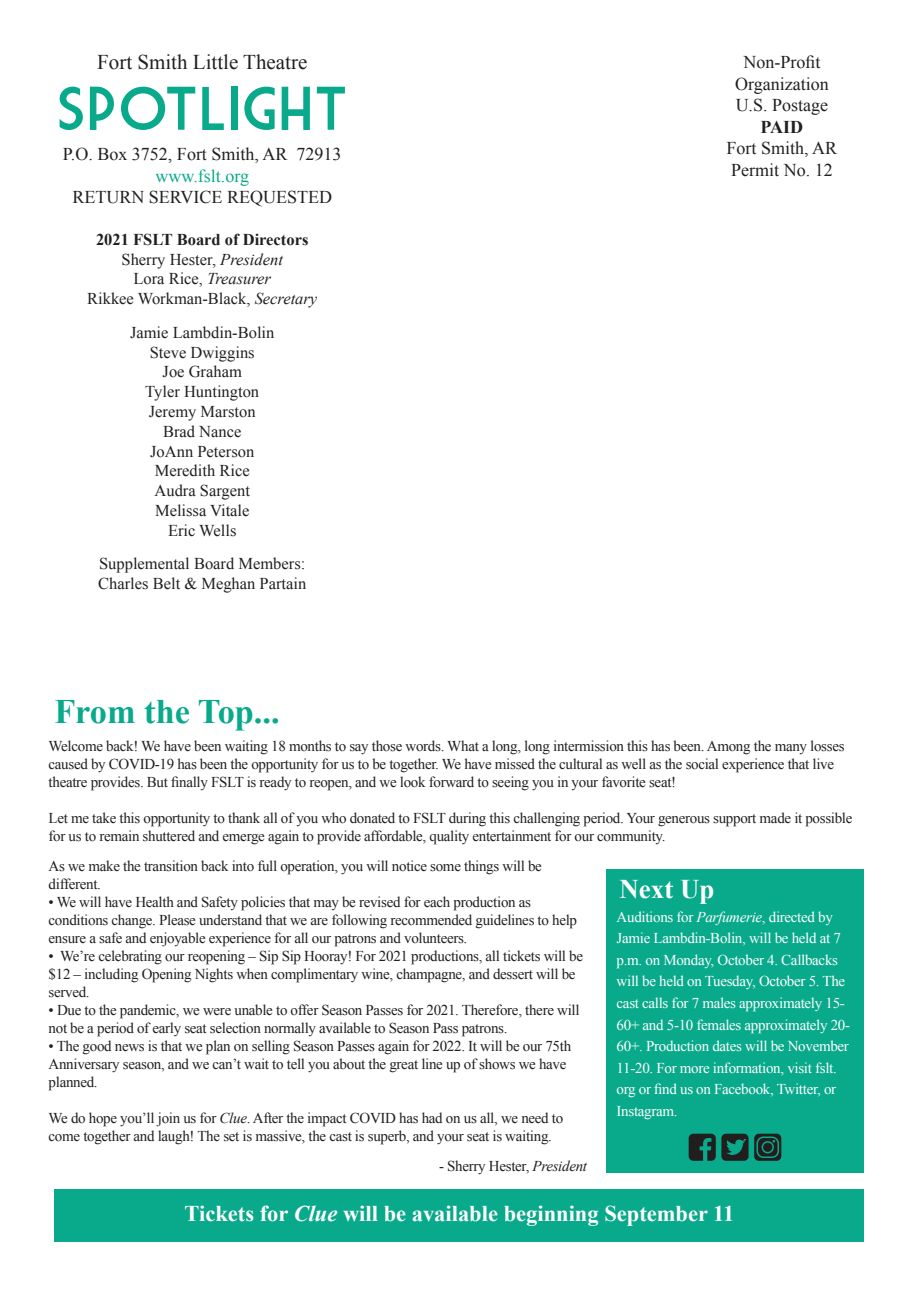
<style>
.page{position:relative;width:918px;height:1296px;background:#fff}
.page>*{position:absolute;margin:0;border:0;box-sizing:border-box;transform-origin:0 0}
.t1{font:59.85px "Market Deco";color:#09a98b}
.t2{font:700 34.35px "Times New Roman";color:#09a98b}
.t3{font:700 27px "Times New Roman";color:#fff}
.t4{font:700 22.5px "Times New Roman";color:#fff}
.t5{font:21px "Times New Roman";color:#231f20}
.t6{font:18px/21.6px "Times New Roman";color:#231f20;text-align:center}
.t7{font:18px "Times New Roman";color:#09a98b}
.t8{font:16.5px "Times New Roman";color:#231f20}
.t9{font:700 16.5px "Times New Roman";color:#231f20}
.t10{font:15px/18px "Times New Roman";letter-spacing:-.02em;color:#231f20}
.t11{font:15px/21.6px "Times New Roman";letter-spacing:-.02em;color:#fff}
.s1{font-style:italic}
.s2{font-weight:700}
</style>
<div class="page">
<div style="left:606px;top:869px;width:257px;height:304px;background:#09a98b"></div>
<div style="left:54px;top:1189px;width:810px;height:53px;background:#09a98b"></div>
<svg style="left:689px;top:1134px;width:92px;height:27px"></svg>
<p class="t5" style="left:97px;top:48px;width:212px">Fort Smith Little Theatre</p>
<p class="t1" style="left:56px;top:75px;width:294px">Spotlight</p>
<p class="t6" style="left:63px;top:143px;width:280px">P.O. Box 3752, Fort Smith, AR 72913</p>
<p class="t7" style="left:156px;top:164px;width:95px">www.fslt.org</p>
<p class="t6" style="left:72px;top:186px;width:261px">RETURN SERVICE REQUESTED</p>
<p class="t9" style="left:96px;top:228px;width:214px">2021 FSLT Board of Directors</p>
<p class="t8" style="left:122px;top:248px;width:163px">Sherry Hester, <span class="s1">President</span></p>
<p class="t8" style="left:133px;top:268px;width:139px">Lora Rice, <span class="s1">Treasurer</span></p>
<p class="t8" style="left:87px;top:288px;width:232px">Rikkee Workman-Black, <span class="s1">Secretary</span></p>
<p class="t8" style="left:130px;top:321px;width:146px">Jamie Lambdin-Bolin</p>
<p class="t8" style="left:150px;top:341px;width:106px">Steve Dwiggins</p>
<p class="t8" style="left:163px;top:361px;width:81px">Joe Graham</p>
<p class="t8" style="left:145px;top:381px;width:115px">Tyler Huntington</p>
<p class="t8" style="left:149px;top:400px;width:108px">Jeremy Marston</p>
<p class="t8" style="left:163px;top:420px;width:80px">Brad Nance</p>
<p class="t8" style="left:150px;top:440px;width:106px">JoAnn Peterson</p>
<p class="t8" style="left:155px;top:460px;width:96px">Meredith Rice</p>
<p class="t8" style="left:155px;top:480px;width:97px">Audra Sargent</p>
<p class="t8" style="left:155px;top:499px;width:96px">Melissa Vitale</p>
<p class="t8" style="left:168px;top:519px;width:70px">Eric Wells</p>
<p class="t8" style="left:99px;top:553px;width:208px">Supplemental Board Members:</p>
<p class="t8" style="left:98px;top:573px;width:210px">Charles Belt &amp; Meghan Partain</p>
<p class="t2" style="left:54px;top:688px;width:227px">From the Top...</p>
<p class="t6" style="left:727px;top:51px;width:112px">Non-Profit<br>Organization<br>U.S. Postage<br><span class="s2">PAID<br></span>Fort Smith, AR<br>Permit No. 12</p>
<p class="t10" style="left:49px;top:736px;width:797px">Welcome back! We have been waiting 18 months to say those words. What a long, long intermission this has been. Among the many losses caused by COVID-19 has been the opportunity for us to be together. We have missed the cultural as well as the social experience that live theatre provides. But finally FSLT is ready to reopen, and we look forward to seeing you in your favorite seat!</p>
<p class="t10" style="left:49px;top:808px;width:805px">Let me take this opportunity to thank all of you who donated to FSLT during this challenging period. Your generous support made it possible for us to remain shuttered and emerge again to provide affordable, quality entertainment for our community.</p>
<p class="t10" style="left:49px;top:856px;width:495px">As we make the transition back into full operation, you will notice some things will be different.</p>
<p class="t10" style="left:49px;top:892px;width:530px">• We will have Health and Safety policies that may be revised for each production as conditions change. Please understand that we are following recommended guidelines to help ensure a safe and enjoyable experience for all our patrons and volunteers.</p>
<p class="t10" style="left:49px;top:946px;width:536px">• We’re celebrating our reopening – Sip Sip Hooray! For 2021 productions, all tickets will be $12 – including Opening Nights when complimentary wine, champagne, and dessert will be served.</p>
<p class="t10" style="left:49px;top:1000px;width:533px">• Due to the pandemic, we were unable to offer Season Passes for 2021. Therefore, there will not be a period of early seat selection normally available to Season Pass patrons.</p>
<p class="t10" style="left:49px;top:1036px;width:524px">• The good news is that we plan on selling Season Passes again for 2022. It will be our 75th<br>Anniversary season, and we can’t wait to tell you about the great line up of shows we have planned.</p>
<p class="t10" style="left:49px;top:1108px;width:516px">We do hope you’ll join us for <span class="s1">Clue</span>. After the impact COVID has had on us all, we need to come together and laugh! The set is massive, the cast is superb, and your seat is waiting.</p>
<p class="t10" style="left:439px;top:1156px;width:149px">- Sherry Hester, <span class="s1">President</span></p>
<p class="t3" style="left:619px;top:871px;width:97px">Next Up</p>
<p class="t11" style="left:617px;top:906px;width:235px">Auditions for <span class="s1">Parfumerie</span>, directed by Jamie Lambdin-Bolin, will be held at 7 p.m. on Monday, October 4. Callbacks will be held on Tuesday, October 5. The cast calls for 7 males approximately 15- 60+ and 5-10 females approximately 20- 60+. Production dates will be November 11-20. For more information, visit fslt. org or find us on Facebook, Twitter, or Instagram.</p>
<p class="t4" style="left:185px;top:1198px;width:552px">Tickets for <span class="s1">Clue</span> will be available beginning September 11</p>
</div>
